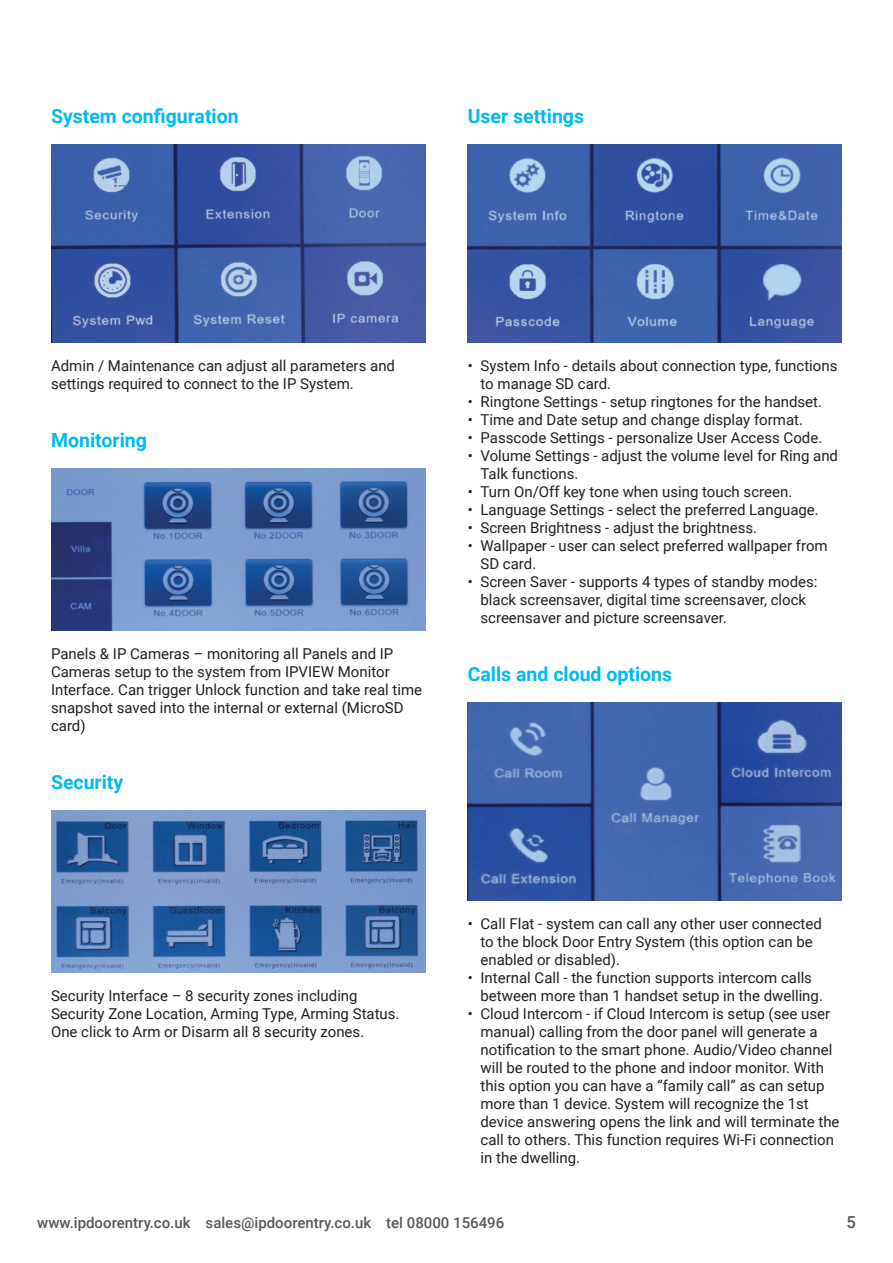
<style>
.page{position:relative;width:893px;height:1263px;background:#fff}
.page>*{position:absolute;margin:0;border:0;box-sizing:border-box;transform-origin:0 0}
.t1{font:700 19.5px "Roboto";color:#00baf1}
.t2{font:500 16.5px "Roboto";color:#57585a}
.t3{font:15px/18px "Roboto";color:#231f20}
.t4{font:500 15px "Roboto";color:#57585a}
</style>
<div class="page">
<img style="left:51px;top:144px;width:374px;height:198px">
<img style="left:468px;top:144px;width:374px;height:198px">
<img style="left:51px;top:468px;width:374px;height:162px">
<img style="left:51px;top:810px;width:374px;height:162px">
<img style="left:468px;top:702px;width:374px;height:198px">
<h1 class="t1" style="left:51px;top:102px;width:189px">System configuration</h1>
<h1 class="t1" style="left:468px;top:102px;width:118px">User settings</h1>
<p class="t3" style="left:51px;top:356px;width:346px">Admin / Maintenance can adjust all parameters and settings required to connect to the IP System.</p>
<p class="t3" style="left:480px;top:356px;width:358px;text-indent:-13px">• System Info - details about connection type, functions to manage SD card.</p>
<p class="t3" style="left:468px;top:392px;width:356px">• Ringtone Settings - setup ringtones for the handset.</p>
<p class="t3" style="left:468px;top:410px;width:337px">• Time and Date setup and change display format.</p>
<p class="t3" style="left:468px;top:428px;width:356px">• Passcode Settings - personalize User Access Code.</p>
<p class="t3" style="left:480px;top:446px;width:359px;text-indent:-13px">• Volume Settings - adjust the volume level for Ring and<br>Talk functions.</p>
<p class="t3" style="left:468px;top:482px;width:326px">• Turn On/Off key tone when using touch screen.</p>
<p class="t3" style="left:468px;top:500px;width:353px">• Language Settings - select the preferred Language.</p>
<p class="t3" style="left:468px;top:518px;width:291px">• Screen Brightness - adjust the brightness.</p>
<p class="t3" style="left:480px;top:536px;width:349px;text-indent:-13px">• Wallpaper - user can select preferred wallpaper from<br>SD card.</p>
<p class="t3" style="left:480px;top:572px;width:339px;text-indent:-13px">• Screen Saver - supports 4 types of standby modes: black screensaver, digital time screensaver, clock screensaver and picture screensaver.</p>
<p class="t3" style="left:51px;top:644px;width:373px">Panels &amp; IP Cameras – monitoring all Panels and IP Cameras setup to the system from IPVIEW Monitor Interface. Can trigger Unlock function and take real time snapshot saved into the internal or external (MicroSD card)</p>
<h1 class="t1" style="left:51px;top:426px;width:97px">Monitoring</h1>
<h1 class="t1" style="left:468px;top:660px;width:206px">Calls and cloud options</h1>
<h1 class="t1" style="left:51px;top:768px;width:74px">Security</h1>
<p class="t3" style="left:51px;top:986px;width:350px">Security Interface – 8 security zones including<br>Security Zone Location, Arming Type, Arming Status.<br>One click to Arm or Disarm all 8 security zones.</p>
<p class="t3" style="left:480px;top:914px;width:343px;text-indent:-13px">• Call Flat - system can call any other user connected to the block Door Entry System (this option can be enabled or disabled).</p>
<p class="t3" style="left:480px;top:968px;width:344px;text-indent:-13px">• Internal Call - the function supports intercom calls between more than 1 handset setup in the dwelling.</p>
<p class="t3" style="left:480px;top:1004px;width:361px;text-indent:-13px">• Cloud Intercom - if Cloud Intercom is setup (see user manual) calling from the door panel will generate a notification to the smart phone. Audio/Video channel will be routed to the phone and indoor monitor. With this option you can have a “family call” as can setup more than 1 device. System will recognize the 1st device answering opens the link and will terminate the call to others. This function requires Wi-Fi connection in the dwelling.</p>
<p class="t4" style="left:37px;top:1212px;width:469px">www.ipdoorentry.co.uk sales@ipdoorentry.co.uk tel 08000 156496</p>
<p class="t2" style="left:846px;top:1210px;width:11px">5</p>
</div>
